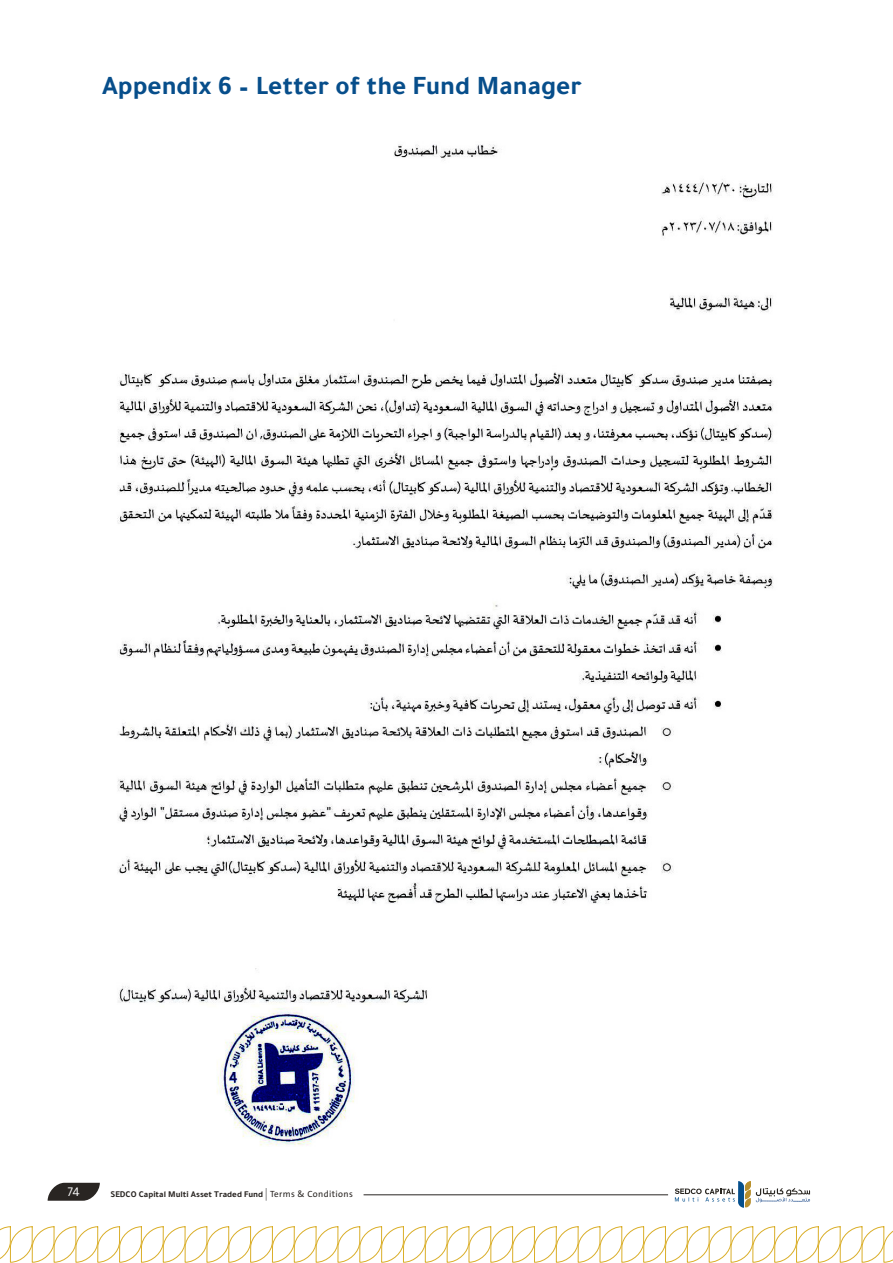
<style>
.page{position:relative;width:893px;height:1263px;background:#fff}
.page>*{position:absolute;margin:0;border:0;box-sizing:border-box;transform-origin:0 0}
.t1{font:700 27px "Tajawal";color:#074e8b}
.t2{font:13.5px "Tajawal";color:#fff}
.t3{font:700 9px "Tajawal";color:#292522}
.s1{font-weight:200;font-size:15px;color:#000}
.s2{font-family:"The Sans";font-weight:400}
</style>
<div class="page">
<hr style="left:364px;top:1194px;width:304px;height:1px;background:#292522">
<svg style="left:0;top:1226px;width:893px;height:37px"></svg>
<svg style="left:48px;top:1183px;width:52px;height:18px"></svg>
<svg style="left:675px;top:1181px;width:135px;height:27px"></svg>
<img style="left:117px;top:144px;width:657px;height:1002px">
<h1 class="t1" style="left:102px;top:65px;width:481px">Appendix 6 – Letter of the Fund Manager</h1>
<h2 class="t2" style="left:68px;top:1182px;width:14px">74</h2>
<p class="t3" style="left:111px;top:1187px;width:244px">SEDCO Capital Multi Asset Traded Fund <span class="s1">|</span> <span class="s2">Terms &amp; Conditions</span></p>
</div>
